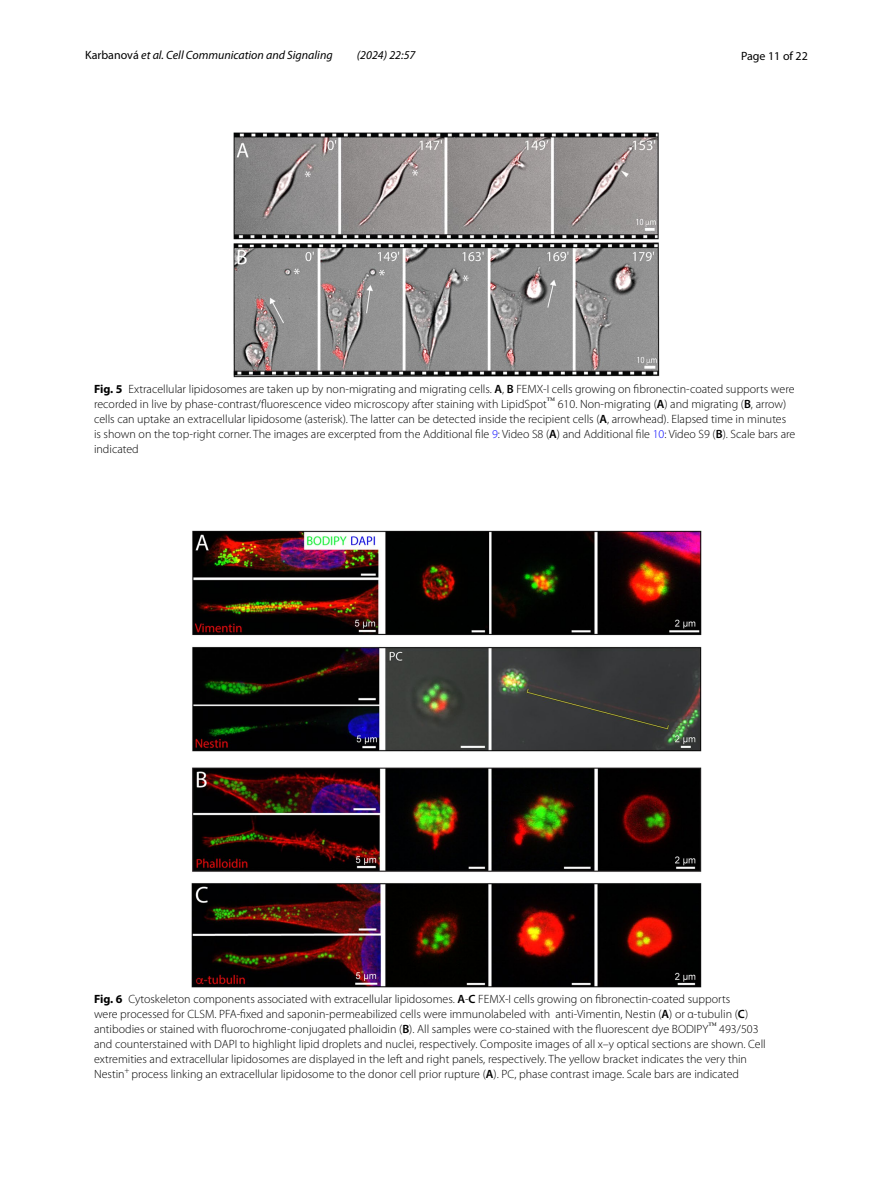
<style>
.page{position:relative;width:893px;height:1187px;background:#fff}
.page>*{position:absolute;margin:0;border:0;box-sizing:border-box;transform-origin:0 0}
.t1{font:300 12px/15px "Myriad Pro";color:#000}
.t2{font:italic 12px "Myriad Pro";color:#000}
.t3{font:12px "Myriad Pro";color:#000}
.s1{font-style:normal}
.s2{font-weight:700}
.s3{font-weight:600}
.s4{color:#00f}
</style>
<div class="page">
<img style="left:234px;top:133px;width:425px;height:244px">
<img style="left:191px;top:530px;width:511px;height:457px">
<p class="t2" style="left:85px;top:48px;width:249px"><span class="s1">Karbanová</span> et al. Cell Communication and Signaling</p>
<p class="t2" style="left:357px;top:48px;width:60px">(2024) 22:57</p>
<p class="t3" style="left:741px;top:48px;width:68px">Page 11 of 22</p>
<p class="t1" style="left:94px;top:381px;width:703px"><span class="s2">Fig. 5</span> Extracellular lipidosomes are taken up by non-migrating and migrating cells. <span class="s3">A</span>, <span class="s3">B</span> FEMX-I cells growing on fibronectin-coated supports were recorded in live by phase-contrast/fluorescence video microscopy after staining with LipidSpot<sup>™</sup> 610. Non-migrating (<span class="s3">A</span>) and migrating (<span class="s3">B</span>, arrow) cells can uptake an extracellular lipidosome (asterisk). The latter can be detected inside the recipient cells (<span class="s3">A</span>, arrowhead). Elapsed time in minutes is shown on the top-right corner. The images are excerpted from the Additional file <span class="s4">9</span>: Video S8 (<span class="s3">A</span>) and Additional file <span class="s4">10</span>: Video S9 (<span class="s3">B</span>). Scale bars are indicated</p>
<p class="t1" style="left:94px;top:991px;width:673px"><span class="s2">Fig. 6</span> Cytoskeleton components associated with extracellular lipidosomes. <span class="s3">A</span>-<span class="s3">C</span> FEMX-I cells growing on fibronectin-coated supports<br>were processed for CLSM. PFA-fixed and saponin-permeabilized cells were immunolabeled with anti-Vimentin, Nestin (<span class="s3">A</span>) or α-tubulin (<span class="s3">C</span>) antibodies or stained with fluorochrome-conjugated phalloidin (<span class="s3">B</span>). All samples were co-stained with the fluorescent dye BODIPY<sup>™</sup> 493/503 and counterstained with DAPI to highlight lipid droplets and nuclei, respectively. Composite images of all x–y optical sections are shown. Cell extremities and extracellular lipidosomes are displayed in the left and right panels, respectively. The yellow bracket indicates the very thin Nestin<sup>+</sup> process linking an extracellular lipidosome to the donor cell prior rupture (<span class="s3">A</span>). PC, phase contrast image. Scale bars are indicated</p>
</div>
